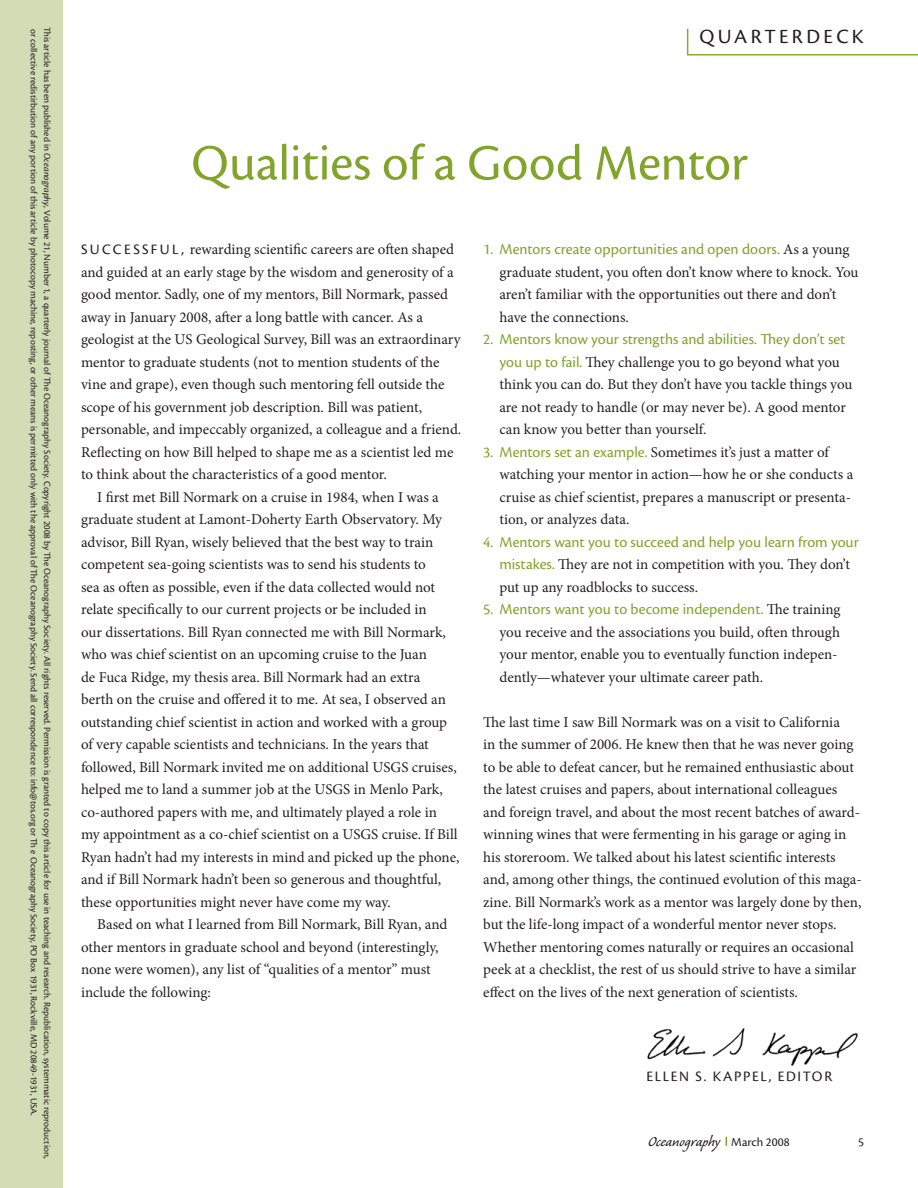
<style>
.page{position:relative;width:918px;height:1188px;background:#fff}
.page>*{position:absolute;margin:0;border:0;box-sizing:border-box;transform-origin:0 0}
.t1{font:52.5px "Cronos Pro";color:#81a42b}
.t2{font:21px "Cronos Pro";letter-spacing:.16em;color:#231f20}
.t3{font:18px "Caliban";color:#231f20}
.t4{font:15.75px "Cronos Pro";color:#81a42b}
.t5{font:15px/22.5px "Minion Pro";letter-spacing:-.005em;color:#231f20}
.t6{font:15px "Cronos Pro";letter-spacing:.11em;color:#231f20}
.t7{font:9.75px/13.5px "Cronos Pro";color:#231f20}
.s1{font-style:italic}
.s2{font-family:"Cronos Pro"}
.s3{font-family:"Minion Pro";font-size:15px;color:#231f20}
.s4{font-family:"Cronos Pro";font-size:15.75px;color:#81a42b}
.s5{font-family:"Cronos Pro";font-size:12.75px}
</style>
<div class="page">
<svg style="left:686px;top:28px;width:232px;height:28px"></svg>
<img style="left:647px;top:1028px;width:211px;height:38px">
<div style="left:0;top:0;width:63px;height:1188px;background:#d2ddb5"></div>
<p class="t7" style="left:54px;top:27px;width:1133px;rotate:90deg">This article has been published in <span class="s1">Oceanography</span>, Volume 21, Number 1, a quarterly journal of The Oceanography Society. Copyright 2008 by The Oceanography Society. All rights reserved. Permission is granted to copy this article for use in teaching and research. Republication, systemmatic reproduction, or collective redistirbution of any portion of this article by photocopy machine, reposting, or other means is permitted only with the approval of The Oceanography Society. Send all correspondence to: info@tos.org or Th e Oceanography Society, PO Box 1931, Rockville, MD 20849-1931, USA.</p>
<h2 class="t2" style="left:699px;top:25px;width:166px">Quarterdeck</h2>
<h1 class="t1" style="left:191px;top:133px;width:558px">Qualities of a Good Mentor</h1>
<p class="t5" style="left:81px;top:238px;width:382px"><span class="s2">S u c c e ss f u l ,</span> rewarding scientific careers are often shaped and guided at an early stage by the wisdom and generosity of a good mentor. Sadly, one of my mentors, Bill Normark, passed away in January 2008, after a long battle with cancer. As a geologist at the US Geological Survey, Bill was an extraordinary mentor to graduate students (not to mention students of the vine and grape), even though such mentoring fell outside the scope of his government job description. Bill was patient, personable, and impeccably organized, a colleague and a friend.<br>Reflecting on how Bill helped to shape me as a scientist led me to think about the characteristics of a good mentor.</p>
<p class="t5" style="left:81px;top:486px;width:380px;text-indent:16px">I first met Bill Normark on a cruise in 1984, when I was a graduate student at Lamont-Doherty Earth Observatory. My advisor, Bill Ryan, wisely believed that the best way to train competent sea-going scientists was to send his students to<br>sea as often as possible, even if the data collected would not relate specifically to our current projects or be included in<br>our dissertations. Bill Ryan connected me with Bill Normark, who was chief scientist on an upcoming cruise to the Juan<br>de Fuca Ridge, my thesis area. Bill Normark had an extra<br>berth on the cruise and offered it to me. At sea, I observed an outstanding chief scientist in action and worked with a group of very capable scientists and technicians. In the years that followed, Bill Normark invited me on additional USGS cruises, helped me to land a summer job at the USGS in Menlo Park, co-authored papers with me, and ultimately played a role in my appointment as a co-chief scientist on a USGS cruise. If Bill Ryan hadn’t had my interests in mind and picked up the phone, and if Bill Normark hadn’t been so generous and thoughtful, these opportunities might never have come my way.</p>
<p class="t5" style="left:81px;top:913px;width:368px;text-indent:16px">Based on what I learned from Bill Normark, Bill Ryan, and other mentors in graduate school and beyond (interestingly, none were women), any list of “qualities of a mentor” must include the following:</p>
<p class="t4" style="left:483px;top:240px;width:368px">1. Mentors create opportunities and open doors. <span class="s3">As a young</span></p>
<p class="t5" style="left:500px;top:261px;width:361px">graduate student, you often don’t know where to knock. You aren’t familiar with the opportunities out there and don’t have the connections.</p>
<p class="t4" style="left:483px;top:330px;width:364px">2. Mentors know your strengths and abilities. They don’t set</p>
<p class="t5" style="left:500px;top:351px;width:354px"><span class="s4">you up to fail.</span> They challenge you to go beyond what you think you can do. But they don’t have you tackle things you are not ready to handle (or may never be). A good mentor can know you better than yourself.</p>
<p class="t5" style="left:500px;top:441px;width:355px;text-indent:-16px"><span class="s4">3. Mentors set an example.</span> Sometimes it’s just a matter of watching your mentor in action—how he or she conducts a cruise as chief scientist, prepares a manuscript or presenta&shy;tion, or analyzes data.</p>
<p class="t4" style="left:483px;top:533px;width:377px">4. Mentors want you to succeed and help you learn from your</p>
<p class="t5" style="left:500px;top:553px;width:352px"><span class="s4">mistakes.</span> They are not in competition with you. They don’t put up any roadblocks to success.</p>
<p class="t4" style="left:483px;top:600px;width:359px">5. Mentors want you to become independent. <span class="s3">The training</span></p>
<p class="t5" style="left:500px;top:621px;width:342px">you receive and the associations you build, often through your mentor, enable you to eventually function indepen&shy;dently—whatever your ultimate career path.</p>
<p class="t5" style="left:483px;top:711px;width:380px">The last time I saw Bill Normark was on a visit to California<br>in the summer of 2006. He knew then that he was never going to be able to defeat cancer, but he remained enthusiastic about the latest cruises and papers, about international colleagues and foreign travel, and about the most recent batches of award&shy;winning wines that were fermenting in his garage or aging in his storeroom. We talked about his latest scientific interests and, among other things, the continued evolution of this maga&shy;zine. Bill Normark’s work as a mentor was largely done by then, but the life-long impact of a wonderful mentor never stops.<br>Whether mentoring comes naturally or requires an occasional peek at a checklist, the rest of us should strive to have a similar effect on the lives of the next generation of scientists.</p>
<p class="t6" style="left:646px;top:1068px;width:187px">Ellen S. Kappel, Editor</p>
<p class="t3" style="left:648px;top:1132px;width:143px">Oceanography <span class="s5">March 2008</span></p>
</div>
